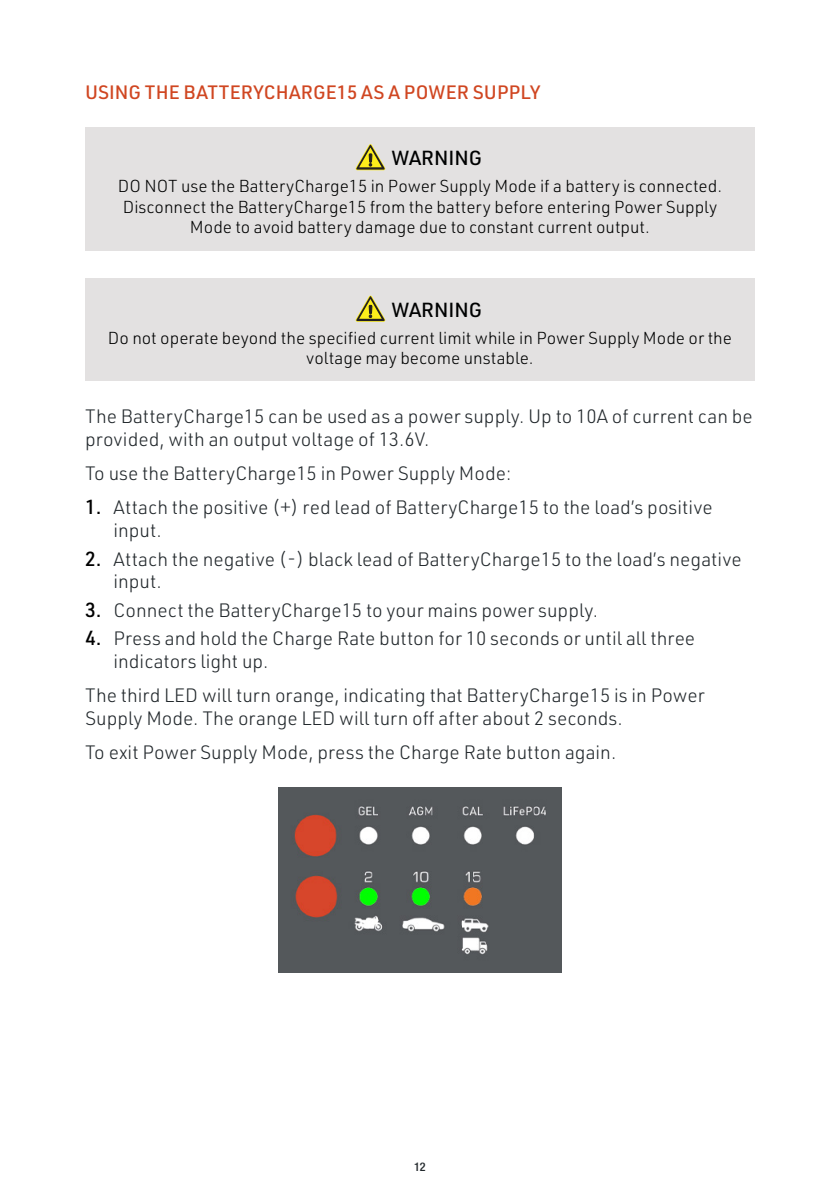
<style>
.page{position:relative;width:840px;height:1191px;background:#fff}
.page>*{position:absolute;margin:0;border:0;box-sizing:border-box;transform-origin:0 0}
.t1{font:500 20px "URWDIN";color:#000101}
.t2{font:300 19px/22.8px "URWDIN";color:#22282c}
.t3{font:500 19px "URWDIN";color:#d04621}
.t4{font:300 17px/20.4px "URWDIN";color:#000101;text-align:center}
.t5{font:500 condensed 12px "Helvetica Neue LT";color:#22282c}
.s1{font-weight:500;font-size:20px;color:#000}
</style>
<div class="page">
<img style="left:278px;top:787px;width:283px;height:186px">
<div style="left:85px;top:127px;width:669px;height:123px;background:#e3e1e1"></div>
<svg style="left:355px;top:144px;width:30px;height:26px"></svg>
<div style="left:368px;top:153px;width:4px;height:10px;border:1px solid #231f20"></div>
<div style="left:85px;top:278px;width:669px;height:103px;background:#e3e1e1"></div>
<svg style="left:355px;top:295px;width:30px;height:27px"></svg>
<p class="t3" style="left:85px;top:79px;width:456px">USING THE BATTERYCHARGE15 AS A POWER SUPPLY</p>
<p class="t1" style="left:391px;top:145px;width:92px">WARNING</p>
<p class="t4" style="left:118px;top:176px;width:605px">DO NOT use the BatteryCharge15 in Power Supply Mode if a battery is connected.<br>Disconnect the BatteryCharge15 from the battery before entering Power Supply<br>Mode to avoid battery damage due to constant current output.</p>
<p class="t1" style="left:391px;top:296px;width:92px">WARNING</p>
<p class="t4" style="left:108px;top:327px;width:625px">Do not operate beyond the specified current limit while in Power Supply Mode or the voltage may become unstable.</p>
<p class="t2" style="left:85px;top:404px;width:668px">The BatteryCharge15 can be used as a power supply. Up to 10A of current can be provided, with an output voltage of 13.6V.</p>
<p class="t2" style="left:85px;top:461px;width:427px">To use the BatteryCharge15 in Power Supply Mode:</p>
<p class="t2" style="left:113px;top:495px;width:600px;text-indent:-28px"><span class="s1">1.</span> Attach the positive (+) red lead of BatteryCharge15 to the load’s positive input.</p>
<p class="t2" style="left:113px;top:547px;width:629px;text-indent:-28px"><span class="s1">2.</span> Attach the negative (-) black lead of BatteryCharge15 to the load’s negative input.</p>
<p class="t2" style="left:85px;top:598px;width:514px"><span class="s1">3.</span> Connect the BatteryCharge15 to your mains power supply.</p>
<p class="t2" style="left:113px;top:626px;width:583px;text-indent:-28px"><span class="s1">4.</span> Press and hold the Charge Rate button for 10 seconds or until all three indicators light up.</p>
<p class="t2" style="left:85px;top:683px;width:620px">The third LED will turn orange, indicating that BatteryCharge15 is in Power<br>Supply Mode. The orange LED will turn off after about 2 seconds.</p>
<p class="t2" style="left:85px;top:740px;width:532px">To exit Power Supply Mode, press the Charge Rate button again.</p>
<p class="t5" style="left:414px;top:1159px;width:13px">12</p>
</div>
